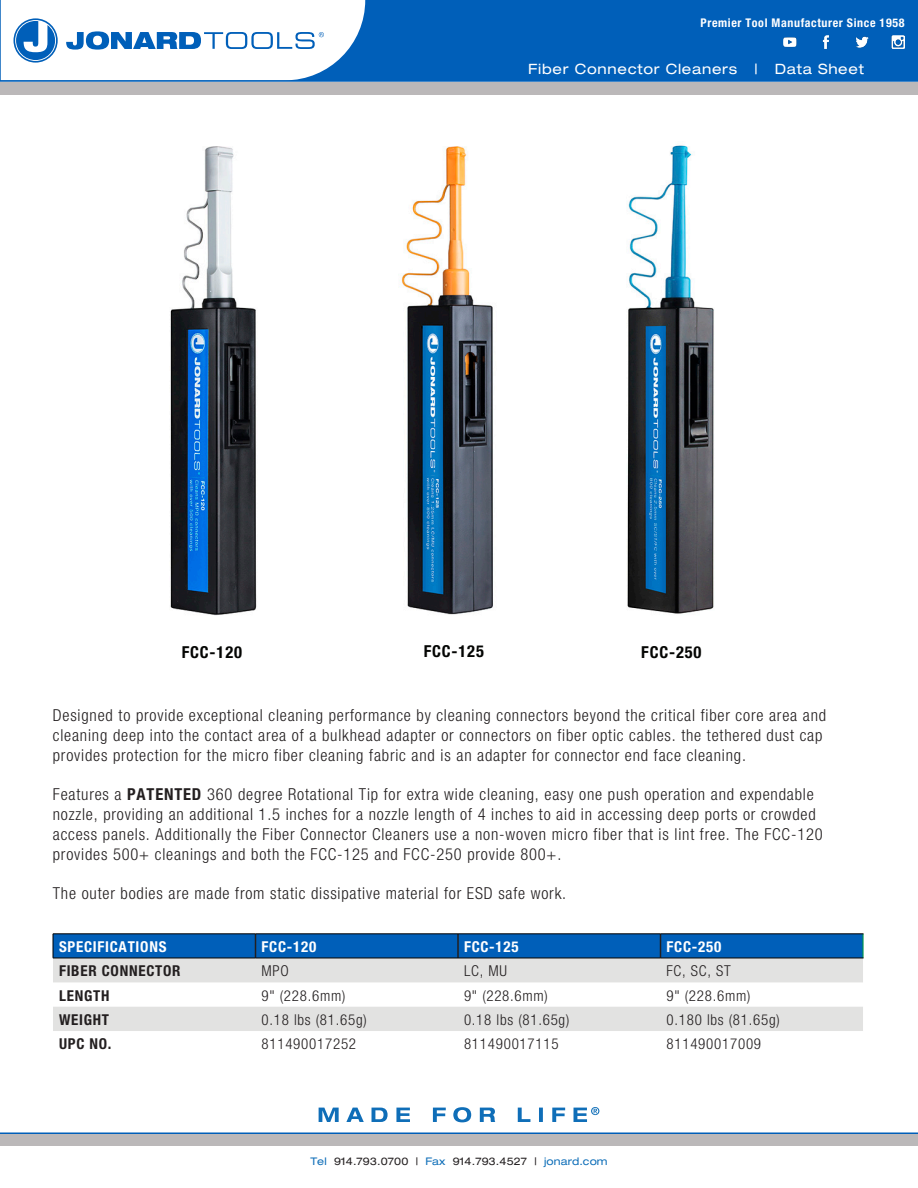
<style>
.page{position:relative;width:918px;height:1188px;background:#fff}
.page>*{position:absolute;margin:0;border:0;box-sizing:border-box;transform-origin:0 0}
.t1{font:300 condensed 16.5px/19.8px "Helvetica Neue";letter-spacing:.05em;color:#231f20}
.t2{font:700 condensed 16.5px "Helvetica Neue";letter-spacing:.05em;color:#040503}
.t3{font:300 condensed 15px "Helvetica Neue";letter-spacing:.05em;color:#231f20}
.t4{font:700 condensed 15px "Helvetica Neue";letter-spacing:.05em;color:#fff}
.t5{font:700 condensed 15px "Helvetica Neue";letter-spacing:.05em;color:#231f20}
.t6{font:expanded 14.25px "Helvetica Neue";letter-spacing:.05em;color:#fff}
.t7{font:700 condensed 12px "Helvetica Neue";letter-spacing:.05em;color:#fff}
.t8{font:expanded 10.5px "Helvetica Neue";letter-spacing:.01em;color:#231f20}
.s1{font-weight:700}
.s2{color:#0e6eb8}
</style>
<div class="page">
<div style="left:1px;top:0;width:917px;height:81px;background:#005fb9"></div>
<div style="left:0;top:82px;width:918px;height:12px;background:#bbb8b9"></div>
<div style="left:0;top:1134px;width:918px;height:12px;background:#bbb8b9"></div>
<svg style="left:319px;top:1107px;width:280px;height:15px"></svg>
<hr style="left:0;top:1132px;width:918px;height:2px;background:#005fb9">
<svg style="left:1px;top:0;width:364px;height:80px;background:#d9e7f4"></svg>
<hr style="left:0;top:80px;width:918px;height:2px;background:#005fb9">
<img style="left:783px;top:35px;width:122px;height:14px">
<img style="left:170px;top:146px;width:87px;height:470px">
<img style="left:399px;top:146px;width:94px;height:469px">
<img style="left:627px;top:145px;width:87px;height:469px">
<svg style="left:53px;top:959px;width:810px;height:72px;fill:#e2e2e1"></svg>
<hr style="left:862px;top:934px;width:2px;height:24px;background:#009847">
<div style="left:53px;top:934px;width:810px;height:24px;background:#005fb9"></div>
<hr style="left:256px;top:934px;width:202px;height:1px;background:#000">
<hr style="left:458px;top:934px;width:203px;height:1px;background:#000">
<hr style="left:661px;top:934px;width:203px;height:1px;background:#000">
<hr style="left:53px;top:958px;width:203px;height:1px;background:#000">
<hr style="left:256px;top:958px;width:202px;height:1px;background:#000">
<hr style="left:458px;top:958px;width:203px;height:1px;background:#000">
<hr style="left:661px;top:958px;width:203px;height:1px;background:#000">
<p class="t7" style="left:701px;top:15px;width:205px">Premier Tool Manufacturer Since 1958</p>
<p class="t6" style="left:528px;top:60px;width:337px">Fiber Connector Cleaners | Data Sheet</p>
<p class="t2" style="left:182px;top:643px;width:62px">FCC-120</p>
<p class="t2" style="left:424px;top:641px;width:62px">FCC-125</p>
<p class="t2" style="left:641px;top:643px;width:62px">FCC-250</p>
<p class="t1" style="left:53px;top:705px;width:775px">Designed to provide exceptional cleaning performance by cleaning connectors beyond the critical fiber core area and cleaning deep into the contact area of a bulkhead adapter or connectors on fiber optic cables. the tethered dust cap provides protection for the micro fiber cleaning fabric and is an adapter for connector end face cleaning.</p>
<p class="t1" style="left:53px;top:785px;width:771px">Features a <span class="s1">PATENTED</span> 360 degree Rotational Tip for extra wide cleaning, easy one push operation and expendable nozzle, providing an additional 1.5 inches for a nozzle length of 4 inches to aid in accessing deep ports or crowded access panels. Additionally the Fiber Connector Cleaners use a non-woven micro fiber that is lint free. The FCC-120 provides 500+ cleanings and both the FCC-125 and FCC-250 provide 800+.</p>
<p class="t1" style="left:53px;top:884px;width:515px">The outer bodies are made from static dissipative material for ESD safe work.</p>
<p class="t4" style="left:59px;top:938px;width:109px">SPECIFICATIONS</p>
<p class="t4" style="left:262px;top:938px;width:56px">FCC-120</p>
<p class="t4" style="left:464px;top:938px;width:56px">FCC-125</p>
<p class="t4" style="left:667px;top:938px;width:56px">FCC-250</p>
<p class="t5" style="left:59px;top:962px;width:123px">FIBER CONNECTOR</p>
<p class="t3" style="left:262px;top:963px;width:29px">MPO</p>
<p class="t3" style="left:464px;top:963px;width:44px">LC, MU</p>
<p class="t3" style="left:667px;top:963px;width:66px">FC, SC, ST</p>
<p class="t5" style="left:59px;top:986px;width:52px">LENGTH</p>
<p class="t3" style="left:262px;top:987px;width:85px">9" (228.6mm)</p>
<p class="t3" style="left:464px;top:987px;width:85px">9" (228.6mm)</p>
<p class="t3" style="left:667px;top:987px;width:85px">9" (228.6mm)</p>
<p class="t5" style="left:59px;top:1010px;width:52px">WEIGHT</p>
<p class="t3" style="left:262px;top:1011px;width:107px">0.18 lbs (81.65g)</p>
<p class="t3" style="left:464px;top:1011px;width:107px">0.18 lbs (81.65g)</p>
<p class="t3" style="left:667px;top:1011px;width:115px">0.180 lbs (81.65g)</p>
<p class="t5" style="left:59px;top:1035px;width:54px">UPC NO.</p>
<p class="t3" style="left:262px;top:1035px;width:96px">811490017252</p>
<p class="t3" style="left:464px;top:1035px;width:96px">811490017115</p>
<p class="t3" style="left:667px;top:1035px;width:96px">811490017009</p>
<p class="t8" style="left:310px;top:1155px;width:299px"><span class="s2">Tel</span> 914.793.0700 | <span class="s2">Fax</span> 914.793.4527 | <span class="s2">jonard.com</span></p>
</div>
